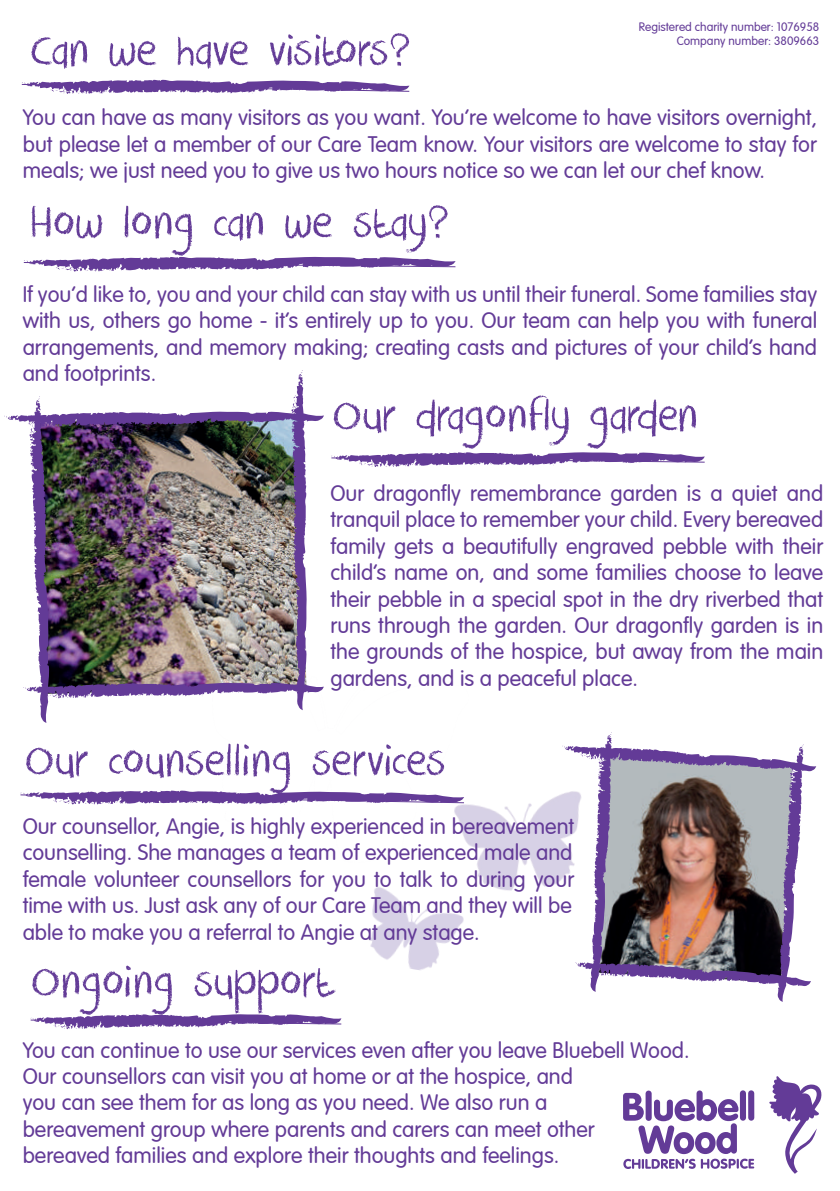
<style>
.page{position:relative;width:840px;height:1191px;background:#fff}
.page>*{position:absolute;margin:0;border:0;box-sizing:border-box;transform-origin:0 0}
.t1{font:50px "DK Crayon Crumble";color:#633b97}
.t2{font:50px "DK Crayon Crumble";letter-spacing:-.025em;color:#633b97}
.t3{font:300 22px/26.4px "VAG Rounded";color:#633b97;text-align:justify}
.t4{font:300 12px/14px "VAG Rounded";color:#633b97;text-align:right}
</style>
<div class="page">
<svg style="left:21px;top:79px;width:388px;height:15px"></svg>
<svg style="left:23px;top:256px;width:432px;height:16px"></svg>
<svg style="left:331px;top:452px;width:373px;height:15px"></svg>
<svg style="left:20px;top:790px;width:145px;height:15px"></svg>
<img style="left:4px;top:370px;width:320px;height:353px">
<img style="left:165px;top:645px;width:397px;height:325px">
<svg style="left:562px;top:732px;width:253px;height:270px"></svg>
<svg style="left:623px;top:1090px;width:130px;height:79px"></svg>
<svg style="left:769px;top:1076px;width:53px;height:97px"></svg>
<svg style="left:30px;top:1014px;width:311px;height:15px"></svg>
<h1 class="t2" style="left:29px;top:21px;width:383px">Can we have visitors?</h1>
<p class="t4" style="left:638px;top:20px;width:182px">Registered charity number: 1076958<br>Company number: 3809663</p>
<p class="t3" style="left:23px;top:105px;width:795px">You can have as many visitors as you want. You’re welcome to have visitors overnight, but please let a member of our Care Team know. Your visitors are welcome to stay for meals; we just need you to give us two hours notice so we can let our chef know.</p>
<h1 class="t1" style="left:29px;top:193px;width:421px">How long can we stay?</h1>
<p class="t3" style="left:23px;top:282px;width:795px">If you’d like to, you and your child can stay with us until their funeral. Some families stay with us, others go home - it’s entirely up to you. Our team can help you with funeral arrangements, and memory making; creating casts and pictures of your child’s hand and footprints.</p>
<h1 class="t1" style="left:331px;top:386px;width:368px">Our dragonfly garden</h1>
<p class="t3" style="left:330px;top:481px;width:494px">Our dragonfly remembrance garden is a quiet and tranquil place to remember your child. Every bereaved family gets a beautifully engraved pebble with their child’s name on, and some families choose to leave their pebble in a special spot in the dry riverbed that runs through the garden. Our dragonfly garden is in the grounds of the hospice, but away from the main gardens, and is a peaceful place.</p>
<h1 class="t1" style="left:24px;top:731px;width:423px">Our counselling services</h1>
<p class="t3" style="left:23px;top:814px;width:552px">Our counsellor, Angie, is highly experienced in bereavement counselling. She manages a team of experienced male and female volunteer counsellors for you to talk to during your time with us. Just ask any of our Care Team and they will be able to make you a referral to Angie at any stage.</p>
<h1 class="t1" style="left:30px;top:952px;width:305px">Ongoing support</h1>
<p class="t3" style="left:23px;top:1037px;width:668px;text-align:left">You can continue to use our services even after you leave Bluebell Wood.<br>Our counsellors can visit you at home or at the hospice, and<br>you can see them for as long as you need. We also run a<br>bereavement group where parents and carers can meet other<br>bereaved families and explore their thoughts and feelings.</p>
</div>
